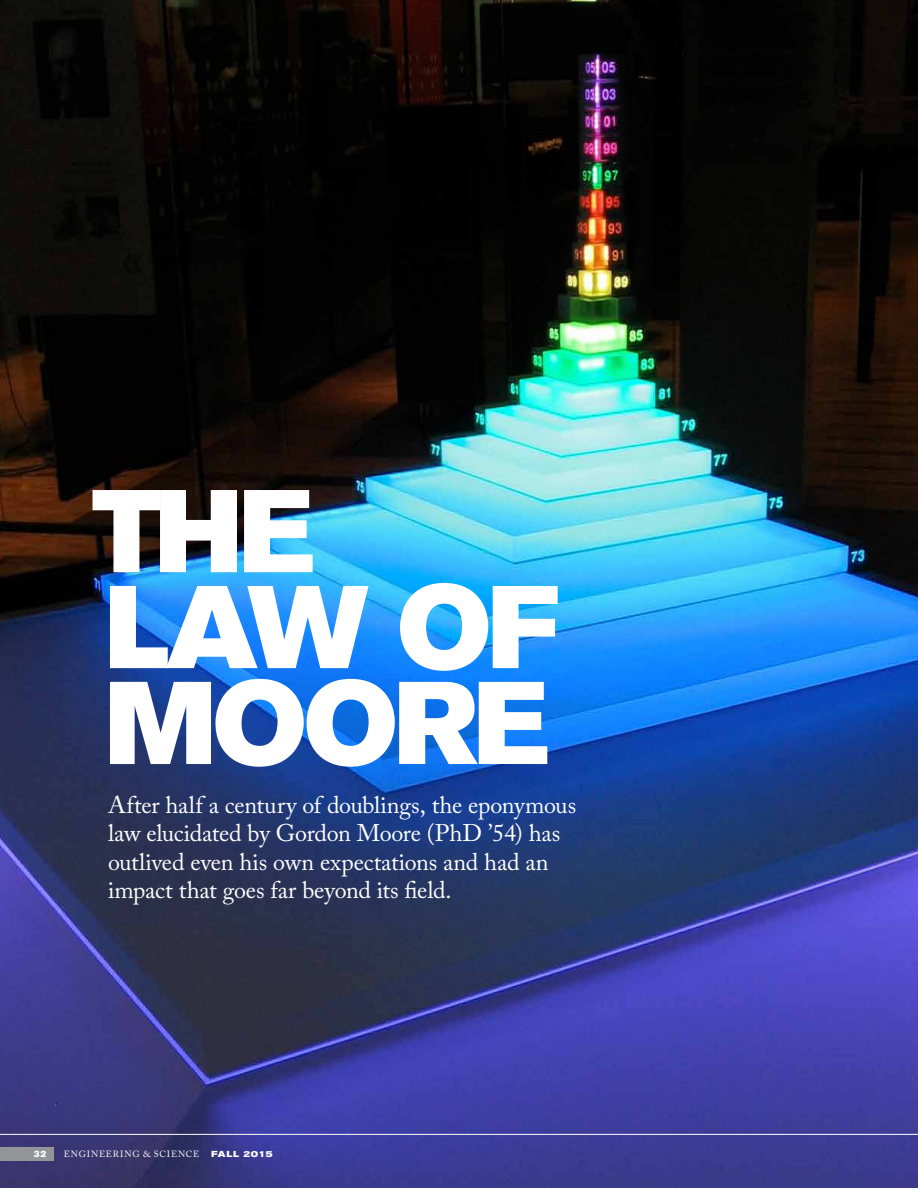
<style>
.page{position:relative;width:918px;height:1188px;background:#fff}
.page>*{position:absolute;margin:0;border:0;box-sizing:border-box;transform-origin:0 0}
.t1{font:116.4px/95.8px "Akzidenz Grotesk Pro Super";letter-spacing:-.035em;color:#fff}
.t2{font:24px/28.5px "Adobe Caslon Pro";letter-spacing:-.01em;color:#fff}
.t3{font:9px "Adobe Caslon Pro";letter-spacing:.08em;color:#fff}
.t4{font:9px "Akzidenz Grotesk Pro Super";color:#fff}
.t5{font:700 expanded 8.7px "Akzidenz Grotesk Pro";letter-spacing:.055em;color:#fff}
</style>
<div class="page">
<img style="left:0;top:0;width:918px;height:1188px">
<hr style="left:0;top:1134px;width:918px;height:1px;background:#fff">
<div style="left:0;top:1147px;width:54px;height:14px;background:#939598"></div>
<h1 class="t1" style="left:93px;top:483px;width:469px">THE<br>LAW OF<br>MOORE</h1>
<p class="t2" style="left:108px;top:790px;width:470px">After half a century of doublings, the eponymous law elucidated by Gordon Moore (PhD ’54) has outlived even his own expectations and had an impact that goes far beyond its field.</p>
<p class="t4" style="left:34px;top:1148px;width:14px">32</p>
<p class="t3" style="left:64px;top:1149px;width:137px">ENGINEERING &amp; SCIENCE</p>
<p class="t5" style="left:211px;top:1149px;width:63px">FALL 2015</p>
</div>
